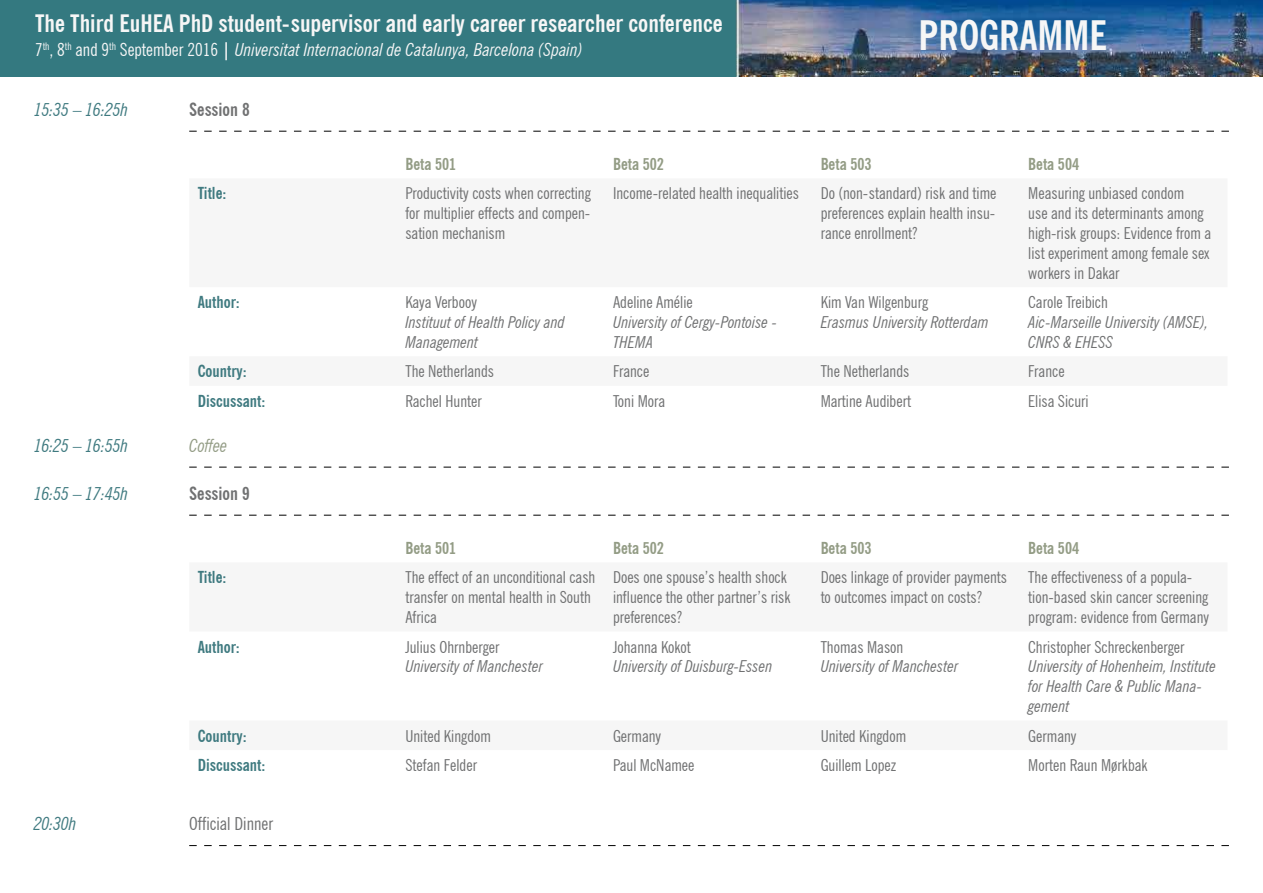
<style>
.page{position:relative;width:1263px;height:893px;background:#fff}
.page>*{position:absolute;margin:0;border:0;box-sizing:border-box;transform-origin:0 0}
.t1{font:700 condensed 40.5px "News Gothic BT";color:#f6f6f6}
.t2{font:700 condensed 24px "News Gothic BT";color:#f6f6f6}
.t3{font:italic condensed 18px "News Gothic BT";color:#f6f6f6}
.t4{font:italic condensed 18px "News Gothic BT";color:#3f7a80}
.t5{font:700 condensed 18px "News Gothic BT";color:#707172}
.t6{font:condensed 18px "News Gothic BT";color:#707172}
.t7{font:italic condensed 18px "News Gothic BT";color:#939c85}
.t8{font:condensed 16.5px/19.8px "News Gothic BT";color:#707172}
.t9{font:italic condensed 16.5px/19.8px "News Gothic BT";color:#707172}
.t10{font:700 condensed 16.5px "News Gothic BT";color:#3f7a80}
.t11{font:700 condensed 16.5px "News Gothic BT";color:#939c85}
.s1{font-style:normal}
.s2{font-weight:700;font-style:normal}
</style>
<div class="page">
<svg style="left:189px;top:131px;width:1040px;height:1px"></svg>
<svg style="left:189px;top:467px;width:1040px;height:1px"></svg>
<svg style="left:189px;top:515px;width:1040px;height:1px"></svg>
<svg style="left:189px;top:845px;width:1040px;height:1px"></svg>
<img style="left:0;top:0;width:1263px;height:76px">
<h2 class="t2" style="left:35px;top:9px;width:689px">The Third EuHEA PhD student-supervisor and early career researcher conference</h2>
<p class="t3" style="left:35px;top:39px;width:549px"><span class="s1">7</span><sup>th</sup><span class="s1">, 8</span><sup>th</sup> <span class="s1">and 9</span><sup>th</sup> <span class="s1">September 2016</span> <span class="s2">|</span> Universitat Internacional de Catalunya, Barcelona (Spain)</p>
<p class="t4" style="left:34px;top:99px;width:95px">15:35 – 16:25h</p>
<p class="t5" style="left:189px;top:98px;width:62px">Session 8</p>
<h1 class="t1" style="left:918px;top:11px;width:190px">PROGRAMME</h1>
<p class="t11" style="left:405px;top:154px;width:52px">Beta 501</p>
<p class="t11" style="left:613px;top:154px;width:52px">Beta 502</p>
<p class="t11" style="left:821px;top:154px;width:52px">Beta 503</p>
<p class="t11" style="left:1028px;top:154px;width:52px">Beta 504</p>
<p class="t10" style="left:198px;top:183px;width:30px">Title:</p>
<p class="t8" style="left:405px;top:184px;width:187px;text-align:justify">Productivity costs when correcting for multiplier effects and compen&shy;sation mechanism</p>
<p class="t8" style="left:613px;top:184px;width:187px">Income-related health inequalities</p>
<p class="t8" style="left:821px;top:184px;width:177px;text-align:justify">Do (non-standard) risk and time preferences explain health insu&shy;rance enrollment?</p>
<p class="t8" style="left:1028px;top:184px;width:184px">Measuring unbiased condom<br>use and its determinants among high-risk groups: Evidence from a list experiment among female sex workers in Dakar</p>
<p class="t10" style="left:198px;top:292px;width:44px">Author:</p>
<p class="t8" style="left:405px;top:292px;width:73px">Kaya Verbooy</p>
<p class="t9" style="left:405px;top:312px;width:161px">Instituut of Health Policy and<br>Management</p>
<p class="t8" style="left:613px;top:292px;width:81px">Adeline Amélie</p>
<p class="t9" style="left:613px;top:312px;width:166px">University of Cergy-Pontoise -<br>THEMA</p>
<p class="t8" style="left:1028px;top:292px;width:81px">Carole Treibich</p>
<p class="t9" style="left:1028px;top:312px;width:182px">Aic-Marseille University (AMSE),<br>CNRS &amp; EHESS</p>
<p class="t8" style="left:821px;top:292px;width:109px">Kim Van Wilgenburg</p>
<p class="t9" style="left:821px;top:312px;width:170px">Erasmus University Rotterdam</p>
<p class="t10" style="left:198px;top:361px;width:51px">Country:</p>
<p class="t8" style="left:405px;top:361px;width:90px">The Netherlands</p>
<p class="t8" style="left:613px;top:361px;width:38px">France</p>
<p class="t8" style="left:821px;top:361px;width:90px">The Netherlands</p>
<p class="t8" style="left:1028px;top:361px;width:38px">France</p>
<p class="t10" style="left:198px;top:391px;width:69px">Discussant:</p>
<p class="t8" style="left:405px;top:391px;width:78px">Rachel Hunter</p>
<p class="t8" style="left:613px;top:391px;width:54px">Toni Mora</p>
<p class="t8" style="left:821px;top:391px;width:92px">Martine Audibert</p>
<p class="t8" style="left:1028px;top:391px;width:62px">Elisa Sicuri</p>
<p class="t4" style="left:34px;top:434px;width:95px">16:25 – 16:55h</p>
<p class="t7" style="left:189px;top:434px;width:40px">Coffee</p>
<p class="t4" style="left:34px;top:482px;width:95px">16:55 – 17:45h</p>
<p class="t5" style="left:189px;top:482px;width:62px">Session 9</p>
<p class="t11" style="left:405px;top:538px;width:52px">Beta 501</p>
<p class="t11" style="left:613px;top:538px;width:52px">Beta 502</p>
<p class="t11" style="left:821px;top:538px;width:52px">Beta 503</p>
<p class="t11" style="left:1028px;top:538px;width:52px">Beta 504</p>
<p class="t10" style="left:198px;top:567px;width:30px">Title:</p>
<p class="t8" style="left:405px;top:567px;width:191px">The effect of an unconditional cash transfer on mental health in South<br>Africa</p>
<p class="t8" style="left:613px;top:567px;width:179px">Does one spouse’s health shock influence the other partner’s risk preferences?</p>
<p class="t8" style="left:821px;top:567px;width:188px">Does linkage of provider payments to outcomes impact on costs?</p>
<p class="t8" style="left:1028px;top:567px;width:182px">The effectiveness of a popula&shy;tion-based skin cancer screening program: evidence from Germany</p>
<p class="t10" style="left:198px;top:637px;width:44px">Author:</p>
<p class="t8" style="left:405px;top:637px;width:96px">Julius Ohrnberger</p>
<p class="t9" style="left:405px;top:656px;width:139px">University of Manchester</p>
<p class="t8" style="left:1028px;top:637px;width:158px">Christopher Schreckenberger</p>
<p class="t9" style="left:1028px;top:656px;width:189px">University of Hohenheim, Institute for Health Care &amp; Public Mana&shy;gement</p>
<p class="t8" style="left:613px;top:637px;width:79px">Johanna Kokot</p>
<p class="t9" style="left:613px;top:656px;width:161px">University of Duisburg-Essen</p>
<p class="t8" style="left:821px;top:637px;width:84px">Thomas Mason</p>
<p class="t9" style="left:821px;top:656px;width:139px">University of Manchester</p>
<p class="t10" style="left:198px;top:725px;width:51px">Country:</p>
<p class="t8" style="left:405px;top:726px;width:87px">United Kingdom</p>
<p class="t8" style="left:613px;top:726px;width:50px">Germany</p>
<p class="t8" style="left:821px;top:726px;width:87px">United Kingdom</p>
<p class="t8" style="left:1028px;top:726px;width:50px">Germany</p>
<p class="t10" style="left:198px;top:755px;width:69px">Discussant:</p>
<p class="t8" style="left:405px;top:755px;width:73px">Stefan Felder</p>
<p class="t8" style="left:613px;top:755px;width:83px">Paul McNamee</p>
<p class="t8" style="left:821px;top:755px;width:77px">Guillem Lopez</p>
<p class="t8" style="left:1028px;top:755px;width:121px">Morten Raun Mørkbak</p>
<p class="t4" style="left:34px;top:813px;width:44px">20:30h</p>
<p class="t6" style="left:189px;top:813px;width:85px">Official Dinner</p>
</div>
